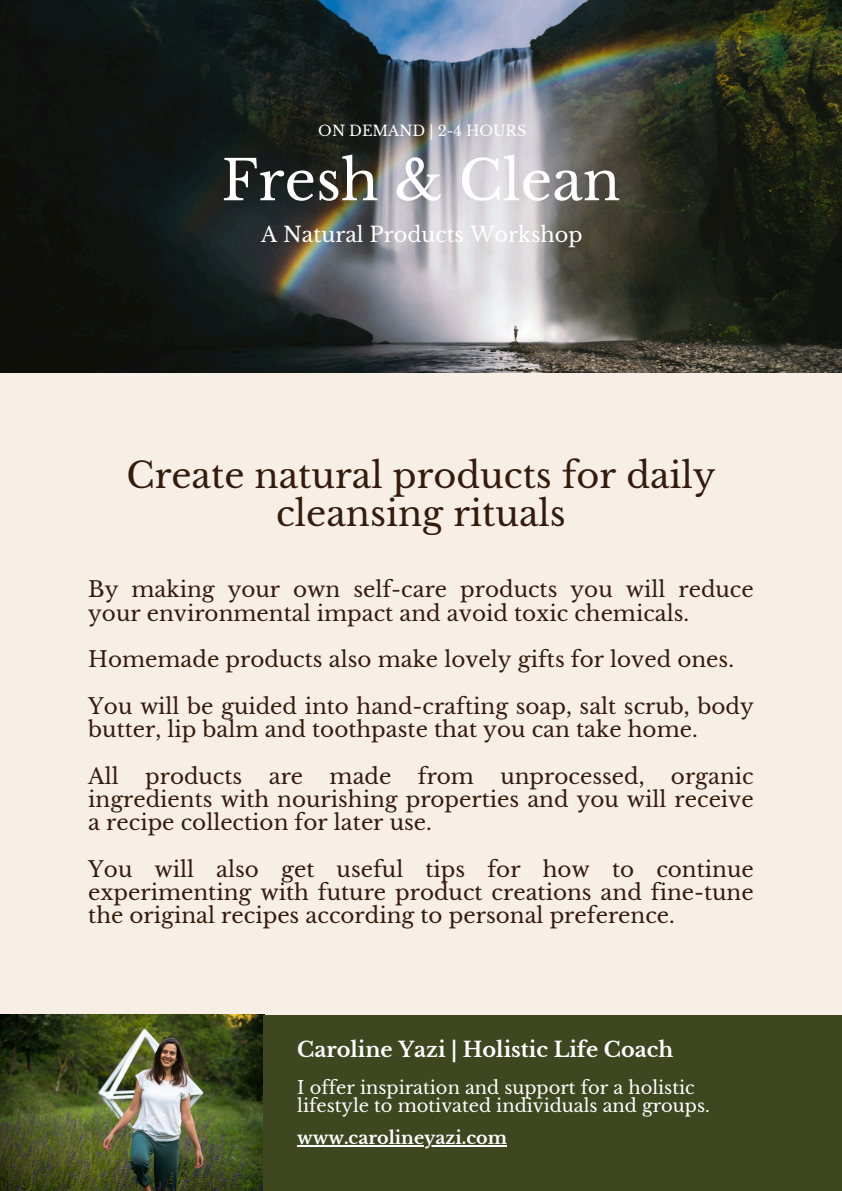
<style>
.page{position:relative;width:842px;height:1191px;background:#fff}
.page>*{position:absolute;margin:0;border:0;box-sizing:border-box;transform-origin:0 0}
.t1{font:55px "Libre Baskerville";color:#fff}
.t2{font:35.2px/38.2px "Libre Baskerville";color:#341b0c;text-align:center}
.t3{font:21.5px/23.2px "Libre Baskerville";color:#341b0c}
.t4{font:700 20.8px "Libre Baskerville";color:#fff}
.t5{font:20.8px "Libre Baskerville";color:#fff}
.t6{font:17.8px/18.8px "Libre Baskerville";color:#fff}
.t7{font:700 17.5px "Libre Baskerville";color:#fff}
.t8{font:14.5px "Libre Baskerville";color:#fff}
</style>
<div class="page">
<div style="left:0;top:0;width:842px;height:1190px;background:#f7eee6"></div>
<img style="left:0;top:0;width:842px;height:372px">
<img style="left:0;top:1014px;width:263px;height:176px">
<div style="left:263px;top:1014px;width:579px;height:176px;background:#3e4720"></div>
<hr style="left:297px;top:1144px;width:210px;height:2px;background:#fff">
<h4 class="t8" style="left:318px;top:122px;width:210px">ON DEMAND | 2-4 HOURS</h4>
<h1 class="t1" style="left:221px;top:147px;width:401px">Fresh &amp; Clean</h1>
<h2 class="t5" style="left:261px;top:222px;width:323px">A Natural Products Workshop</h2>
<h4 class="t2" style="left:126px;top:456px;width:590px">Create natural products for daily cleansing rituals</h4>
<h4 class="t3" style="left:88px;top:578px;width:667px">By making your own self-care products you will reduce your environmental impact and avoid toxic chemicals.</h4>
<h4 class="t3" style="left:88px;top:648px;width:647px">Homemade products also make lovely gifts for loved ones.</h4>
<h4 class="t3" style="left:88px;top:694px;width:667px">You will be guided into hand-crafting soap, salt scrub, body butter, lip balm and toothpaste that you can take home.</h4>
<h4 class="t3" style="left:88px;top:764px;width:667px">All products are made from unprocessed, organic ingredients with nourishing properties and you will receive</h4>
<p class="t3" style="left:88px;top:799px;width:667px;line-height:46.5px">a recipe collection for later use.<br>You will also get useful tips for how to continue</p>
<p class="t3" style="left:88px;top:880px;width:667px">experimenting with future product creations and fine-tune the original recipes according to personal preference.</p>
<p class="t4" style="left:297px;top:1036px;width:378px">Caroline Yazi | Holistic Life Coach</p>
<h3 class="t6" style="left:297px;top:1077px;width:414px">I offer inspiration and support for a holistic lifestyle to motivated individuals and groups.</h3>
<h6 class="t7" style="left:297px;top:1126px;width:211px">www.carolineyazi.com</h6>
</div>
